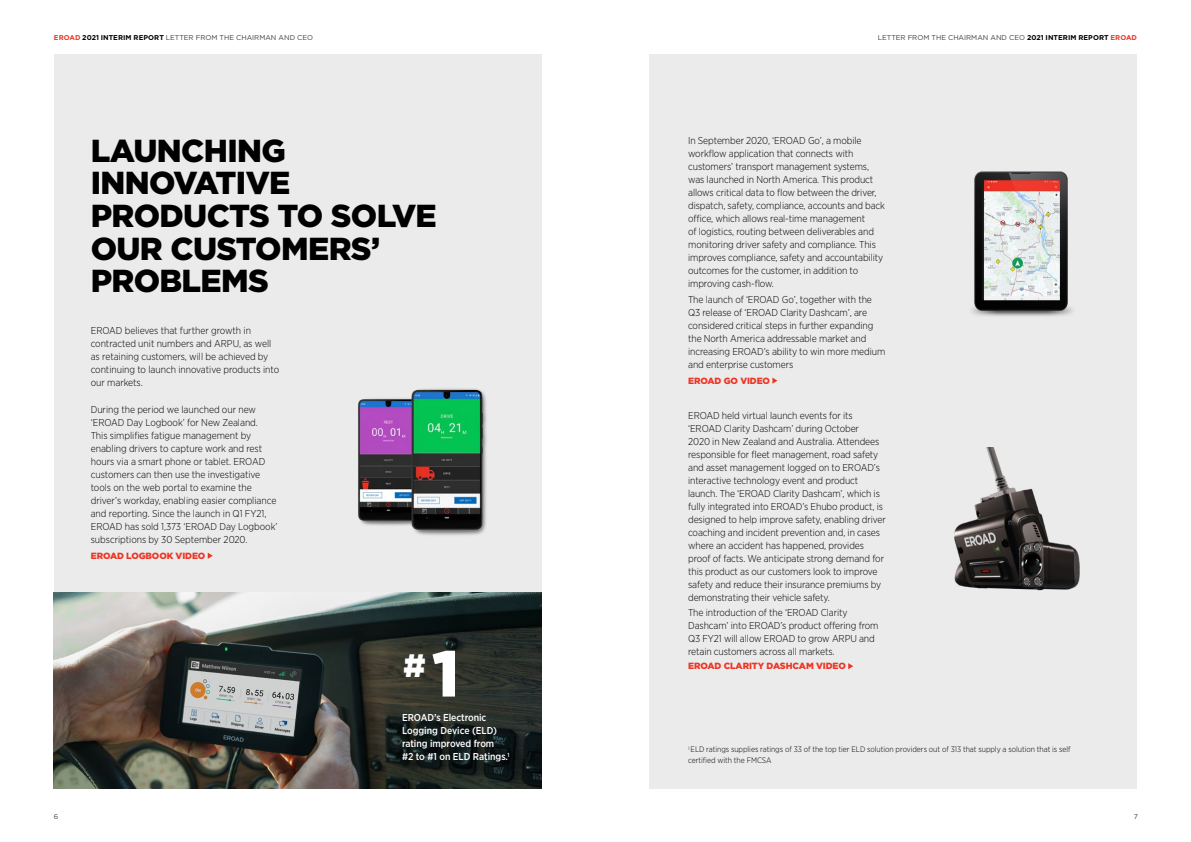
<style>
.page{position:relative;width:1191px;height:842px;background:#fff}
.page>*{position:absolute;margin:0;border:0;box-sizing:border-box;transform-origin:0 0}
.t1{font:900 65px "Gotham";color:#fff}
.t2{font:900 32.4px "Gotham";color:#fff}
.Opening_large_senten{font:900 31.8px/32.6px "Gotham";letter-spacing:-.02em;color:#000}
.Black_body_copy{font:300 10px/13px "Gotham Narrow";letter-spacing:-.01em;color:#000}
.Black_body_copy-2{font:500 10px/13px "Gotham Narrow";letter-spacing:-.005em;color:#fff}
.Black_body_copy-3{font:900 9px "Gotham";letter-spacing:-.01em;color:#ee3524}
.Black_body_copy-4{font:300 8px/11px "Gotham Narrow";letter-spacing:-.005em;color:#000}
.t3{font:7px "Gotham";color:#414042}
.s1{font-weight:700;color:#ee3524}
.s2{font-weight:700;color:#000}
</style>
<div class="page">
<div style="left:54px;top:54px;width:487px;height:734px;background:#ebebec"></div>
<div style="left:649px;top:54px;width:488px;height:734px;background:#ebebec"></div>
<svg style="left:208px;top:553px;width:5px;height:6px"></svg>
<svg style="left:772px;top:377px;width:5px;height:7px"></svg>
<img style="left:358px;top:398px;width:37px;height:128px">
<img style="left:395px;top:388px;width:92px;height:148px">
<img style="left:971px;top:171px;width:102px;height:145px">
<img style="left:954px;top:447px;width:126px;height:144px">
<svg style="left:848px;top:663px;width:5px;height:6px"></svg>
<img style="left:54px;top:592px;width:487px;height:196px">
<p class="t3" style="left:54px;top:33px;width:261px"><span class="s1">EROAD</span> <span class="s2">2021 INTERIM REPORT</span> LETTER FROM THE CHAIRMAN AND CEO</p>
<p class="t3" style="left:877px;top:33px;width:261px">LETTER FROM THE CHAIRMAN AND CEO <span class="s2">2021 INTERIM REPORT</span> <span class="s1">EROAD</span></p>
<p class="Opening_large_senten" style="left:91px;top:134px;width:347px">LAUNCHING<br>INNOVATIVE<br>PRODUCTS TO SOLVE<br>OUR CUSTOMERS’<br>PROBLEMS</p>
<p class="Black_body_copy" style="left:91px;top:324px;width:190px">EROAD believes that further growth in contracted unit numbers and ARPU, as well as retaining customers, will be achieved by continuing to launch innovative products into our markets.</p>
<p class="Black_body_copy" style="left:91px;top:403px;width:188px">During the period we launched our new ‘EROAD Day Logbook’ for New Zealand.<br>This simplifies fatigue management by enabling drivers to capture work and rest hours via a smart phone or tablet. EROAD customers can then use the investigative tools on the web portal to examine the driver’s workday, enabling easier compliance and reporting. Since the launch in Q1 FY21, EROAD has sold 1,373 ‘EROAD Day Logbook’ subscriptions by 30 September 2020.</p>
<p class="Black_body_copy-3" style="left:91px;top:549px;width:116px">EROAD LOGBOOK VIDEO</p>
<p class="t1" style="left:432px;top:629px;width:29px">1</p>
<p class="t2" style="left:403px;top:643px;width:24px">#</p>
<p class="Black_body_copy-2" style="left:402px;top:711px;width:109px">EROAD’s Electronic<br>Logging Device (ELD) rating improved from<br>#2 to #1 on ELD Ratings.<sup>1</sup></p>
<p class="Black_body_copy" style="left:688px;top:134px;width:198px">In September 2020, ‘EROAD Go’, a mobile workflow application that connects with customers’ transport management systems, was launched in North America. This product allows critical data to flow between the driver, dispatch, safety, compliance, accounts and back office, which allows real-time management<br>of logistics, routing between deliverables and monitoring driver safety and compliance. This improves compliance, safety and accountability outcomes for the customer, in addition to improving cash-flow.</p>
<p class="Black_body_copy" style="left:688px;top:293px;width:199px">The launch of ‘EROAD Go’, together with the Q3 release of ‘EROAD Clarity Dashcam’, are considered critical steps in further expanding the North America addressable market and increasing EROAD’s ability to win more medium and enterprise customers</p>
<p class="Black_body_copy-3" style="left:688px;top:374px;width:83px">EROAD GO VIDEO</p>
<p class="Black_body_copy" style="left:688px;top:408px;width:199px">EROAD held virtual launch events for its ‘EROAD Clarity Dashcam’ during October<br>2020 in New Zealand and Australia. Attendees responsible for fleet management, road safety and asset management logged on to EROAD’s interactive technology event and product launch. The ‘EROAD Clarity Dashcam’, which is fully integrated into EROAD’s Ehubo product, is designed to help improve safety, enabling driver coaching and incident prevention and, in cases where an accident has happened, provides proof of facts. We anticipate strong demand for this product as our customers look to improve safety and reduce their insurance premiums by demonstrating their vehicle safety.</p>
<p class="Black_body_copy" style="left:688px;top:606px;width:192px">The introduction of the ‘EROAD Clarity Dashcam’ into EROAD’s product offering from Q3 FY21 will allow EROAD to grow ARPU and retain customers across all markets.</p>
<p class="Black_body_copy-3" style="left:688px;top:660px;width:159px">EROAD CLARITY DASHCAM VIDEO</p>
<p class="Black_body_copy-4" style="left:688px;top:744px;width:384px"><sup>1</sup> ELD ratings supplies ratings of 33 of the top tier ELD solution providers out of 313 that supply a solution that is self certified with the FMCSA</p>
<p class="t3" style="left:54px;top:812px;width:6px">6</p>
<p class="t3" style="left:1133px;top:812px;width:6px">7</p>
</div>
